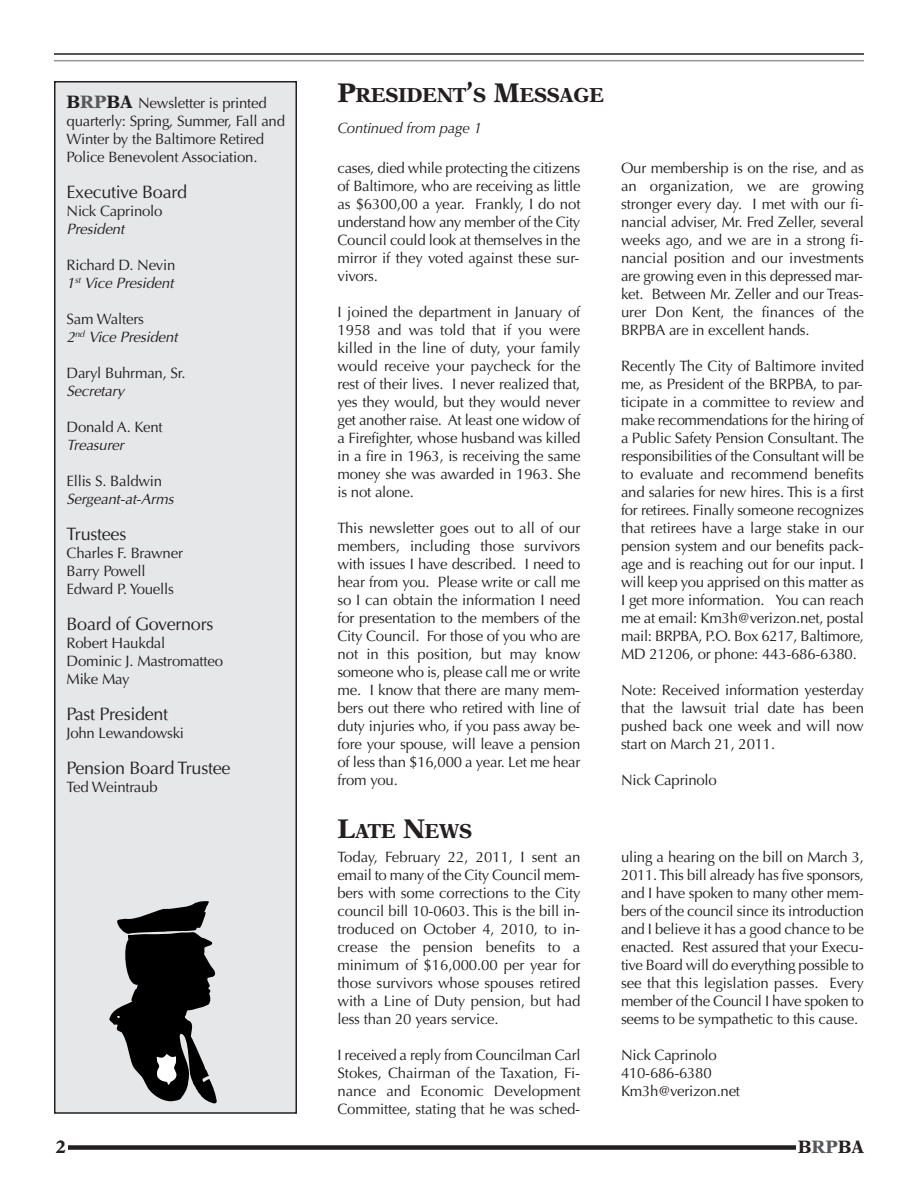
<style>
.page{position:relative;width:918px;height:1188px;background:#fff}
.page>*{position:absolute;margin:0;border:0;box-sizing:border-box;transform-origin:0 0}
.t1{font:700 20.25px "New Aster";letter-spacing:-.02em;color:#231f20}
.t2{font:18px "Optima";letter-spacing:-.015em;color:#231f20}
.t3{font:700 18px "New Aster";color:#231f20}
.t4{font:15px/18px "Optima";letter-spacing:-.015em;color:#231f20;text-align:justify}
.t5{font:italic 15px/18px "Optima";color:#231f20}
.t6{font:italic 15px "Optima";letter-spacing:-.015em;color:#231f20}
.s1{font-family:"New Aster";font-weight:700;font-size:18px}
.s2{font-family:"New Aster";font-weight:700;font-size:18px;color:#57585a}
.s3{font-style:italic}
.s4{font-style:normal}
.s5{font-size:27px}
.s6{color:#57585a}
</style>
<div class="page">
<div style="left:54px;top:1145px;width:810px;height:5px;background:#231f20"></div>
<div style="left:54px;top:1139px;width:14px;height:20px;background:#fff"></div>
<div style="left:796px;top:1139px;width:68px;height:20px;background:#fff"></div>
<hr style="left:54px;top:53px;width:810px;height:2px;background:#231f20">
<hr style="left:54px;top:60px;width:810px;height:1px;background:#939598">
<div style="left:55px;top:82px;width:241px;height:1031px;background:#e6e7e9"></div>
<div style="left:54px;top:81px;width:243px;height:1033px;border:2px solid #231f20"></div>
<svg style="left:109px;top:901px;width:108px;height:203px"></svg>
<p class="t4" style="left:67px;top:96px;width:220px;text-align:left"><span class="s1">B</span><span class="s2">RP</span><span class="s1">BA</span> Newsletter is printed quarterly: Spring, Summer, Fall and<br>Winter by the Baltimore Retired<br>Police Benevolent Association.</p>
<p class="t2" style="left:67px;top:185px;width:122px">Executive Board</p>
<p class="t4" style="left:67px;top:204px;width:97px">Nick Caprinolo</p>
<p class="t5" style="left:67px;top:222px;width:62px">President</p>
<p class="t4" style="left:67px;top:258px;width:111px">Richard D. Nevin<br><span class="s3">1</span><sup>st</sup> <span class="s3">Vice President</span></p>
<p class="t5" style="left:67px;top:312px;width:115px"><span class="s4">Sam Walters<br></span>2<sup>nd</sup> Vice President</p>
<p class="t4" style="left:67px;top:366px;width:121px">Daryl Buhrman, Sr.</p>
<p class="t5" style="left:67px;top:384px;width:62px">Secretary</p>
<p class="t4" style="left:67px;top:420px;width:98px">Donald A. Kent</p>
<p class="t5" style="left:67px;top:438px;width:62px">Treasurer</p>
<p class="t4" style="left:67px;top:474px;width:97px">Ellis S. Baldwin</p>
<p class="t5" style="left:67px;top:492px;width:111px">Sergeant-at-Arms</p>
<p class="t2" style="left:67px;top:527px;width:61px">Trustees</p>
<p class="t4" style="left:67px;top:546px;width:118px;text-align:left">Charles F. Brawner<br>Barry Powell<br>Edward P. Youells</p>
<p class="t2" style="left:67px;top:617px;width:148px">Board of Governors</p>
<p class="t4" style="left:67px;top:636px;width:158px;text-align:left">Robert Haukdal<br>Dominic J. Mastromatteo<br>Mike May</p>
<p class="t2" style="left:67px;top:707px;width:103px">Past President</p>
<p class="t4" style="left:67px;top:726px;width:119px">John Lewandowski</p>
<p class="t2" style="left:67px;top:761px;width:165px">Pension Board Trustee</p>
<p class="t4" style="left:67px;top:780px;width:93px">Ted Weintraub</p>
<h1 class="t1" style="left:338px;top:86px;width:268px"><span class="s5">P</span>RESIDENT<span class="s5">’</span>S <span class="s5">M</span>ESSAGE</h1>
<p class="t6" style="left:338px;top:122px;width:146px">Continued from page 1</p>
<p class="t4" style="left:338px;top:161px;width:245px">cases, died while protecting the citizens of Baltimore, who are receiving as little as $6300,00 a year. Frankly, I do not understand how any member of the City Council could look at themselves in the mirror if they voted against these sur&shy;vivors.</p>
<p class="t4" style="left:338px;top:305px;width:245px">I joined the department in January of 1958 and was told that if you were killed in the line of duty, your family would receive your paycheck for the rest of their lives. I never realized that, yes they would, but they would never get another raise. At least one widow of a Firefighter, whose husband was killed in a fire in 1963, is receiving the same money she was awarded in 1963. She is not alone.</p>
<p class="t4" style="left:338px;top:521px;width:245px">This newsletter goes out to all of our members, including those survivors with issues I have described. I need to hear from you. Please write or call me so I can obtain the information I need for presentation to the members of the City Council. For those of you who are not in this position, but may know someone who is, please call me or write me. I know that there are many mem&shy;bers out there who retired with line of duty injuries who, if you pass away be&shy;fore your spouse, will leave a pension of less than $16,000 a year. Let me hear from you.</p>
<h1 class="t1" style="left:338px;top:822px;width:136px"><span class="s5">L</span>ATE <span class="s5">N</span>EWS</h1>
<p class="t4" style="left:338px;top:849px;width:245px">Today, February 22, 2011, I sent an email to many of the City Council mem&shy;bers with some corrections to the City council bill 10-0603. This is the bill in&shy;troduced on October 4, 2010, to in&shy;crease the pension benefits to a minimum of $16,000.00 per year for those survivors whose spouses retired with a Line of Duty pension, but had less than 20 years service.</p>
<p class="t4" style="left:338px;top:1047px;width:245px">I received a reply from Councilman Carl Stokes, Chairman of the Taxation, Fi&shy;nance and Economic Development Committee, stating that he was sched-</p>
<p class="t4" style="left:621px;top:161px;width:245px">Our membership is on the rise, and as an organization, we are growing stronger every day. I met with our fi&shy;nancial adviser, Mr. Fred Zeller, several weeks ago, and we are in a strong fi&shy;nancial position and our investments are growing even in this depressed mar&shy;ket. Between Mr. Zeller and our Treas&shy;urer Don Kent, the finances of the BRPBA are in excellent hands.</p>
<p class="t4" style="left:621px;top:359px;width:245px">Recently The City of Baltimore invited me, as President of the BRPBA, to par&shy;ticipate in a committee to review and make recommendations for the hiring of a Public Safety Pension Consultant. The responsibilities of the Consultant will be to evaluate and recommend benefits and salaries for new hires. This is a first for retirees. Finally someone recognizes that retirees have a large stake in our pension system and our benefits pack&shy;age and is reaching out for our input. I will keep you apprised on this matter as I get more information. You can reach me at email: Km3h@verizon.net, postal mail: BRPBA, P.O. Box 6217, Baltimore, MD 21206, or phone: 443-686-6380.</p>
<p class="t4" style="left:621px;top:683px;width:245px">Note: Received information yesterday that the lawsuit trial date has been pushed back one week and will now start on March 21, 2011.</p>
<p class="t4" style="left:621px;top:773px;width:97px">Nick Caprinolo</p>
<p class="t4" style="left:621px;top:849px;width:245px">uling a hearing on the bill on March 3, 2011. This bill already has five sponsors, and I have spoken to many other mem&shy;bers of the council since its introduction and I believe it has a good chance to be enacted. Rest assured that your Execu&shy;tive Board will do everything possible to see that this legislation passes. Every member of the Council I have spoken to seems to be sympathetic to this cause.</p>
<p class="t4" style="left:621px;top:1047px;width:121px;text-align:left">Nick Caprinolo<br>410-686-6380<br>Km3h@verizon.net</p>
<p class="t3" style="left:55px;top:1139px;width:12px">2</p>
<p class="t3" style="left:798px;top:1139px;width:68px">B<span class="s6">RP</span>BA</p>
</div>
